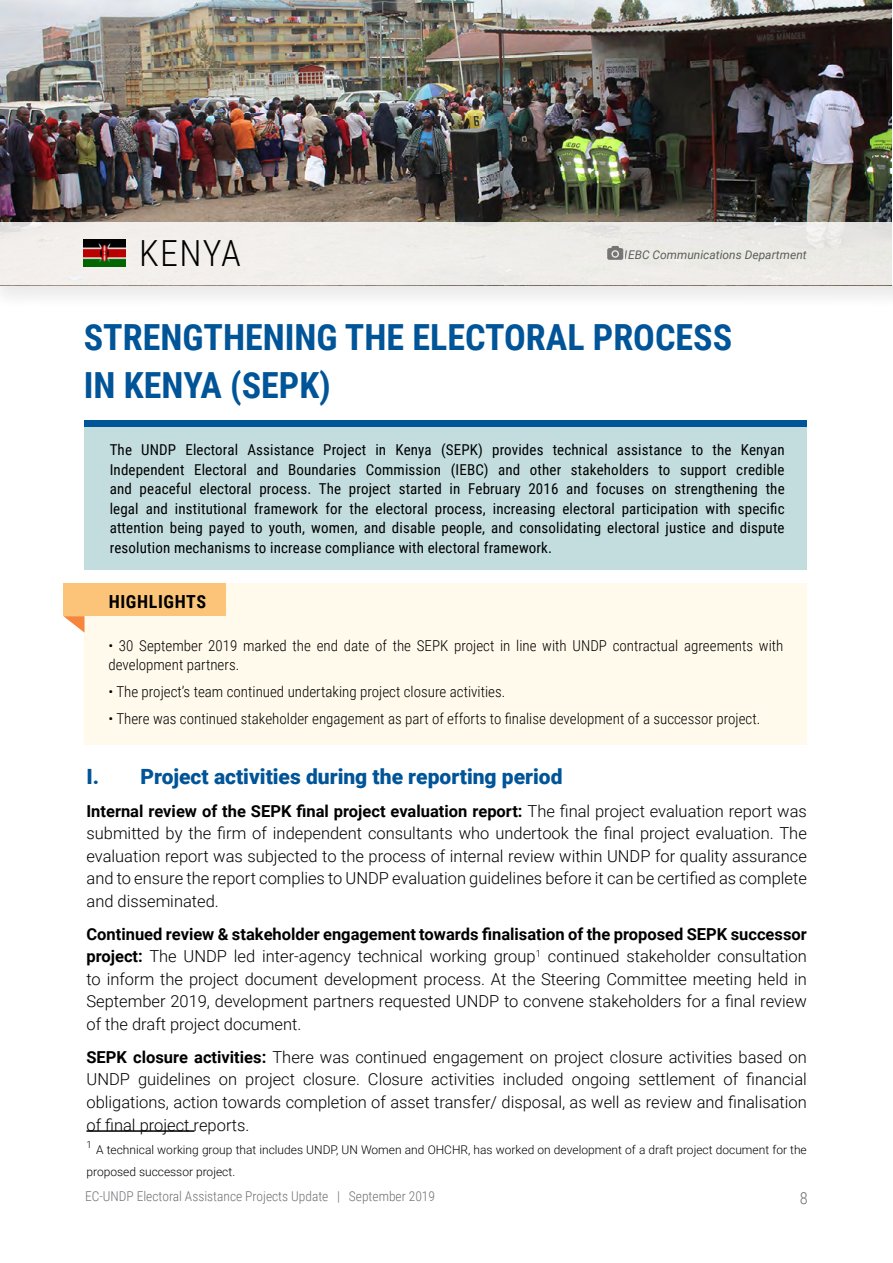
<style>
.page{position:relative;width:893px;height:1263px;background:#fff}
.page>*{position:absolute;margin:0;border:0;box-sizing:border-box;transform-origin:0 0}
.t1{font:700 36px/48px "Roboto Condensed";color:#005498}
.t2{font:300 36px "Roboto Condensed";letter-spacing:.035em;color:#000}
.t3{font:900 21px "Roboto";color:#005498}
.t4{font:700 18px "Roboto Condensed";letter-spacing:.035em;color:#000}
.t5{font:300 16.5px/22.5px "Roboto";color:#000;text-align:justify}
.t6{font:300 16.5px "Roboto Condensed";color:#6f7174}
.t7{font:15px/19.5px "Roboto Condensed";letter-spacing:.01em;color:#000;text-align:justify}
.t8{font:300 15px/19.5px "Roboto Condensed";color:#000}
.t9{font:300 13.5px "Roboto Condensed";color:#6f7174}
.t10{font:300 12px/22.5px "Roboto";color:#000}
.t11{font:italic 12px "Roboto";color:#000}
.t12{font:300 9.6px "Roboto";color:#000}
.s1{font-weight:700}
</style>
<div class="page">
<img style="left:0;top:0;width:892px;height:222px">
<div style="left:0;top:222px;width:893px;height:90px;background:#f6f6f6"></div>
<div style="left:0;top:223px;width:893px;height:62px;background:#efedea"></div>
<svg style="left:607px;top:246px;width:16px;height:14px"></svg>
<img style="left:84px;top:239px;width:41px;height:28px">
<div style="left:84px;top:584px;width:723px;height:161px;background:#fffaeb"></div>
<div style="left:63px;top:584px;width:162px;height:32px;background:#fbc479"></div>
<svg style="left:63px;top:616px;width:22px;height:17px"></svg>
<div style="left:84px;top:424px;width:722px;height:145px;background:#c3dddf"></div>
<div style="left:84px;top:420px;width:722px;height:7px;background:#005498"></div>
<hr style="left:86px;top:1130px;width:108px;height:2px;background:#000">
<h1 class="t2" style="left:139px;top:228px;width:103px">KENYA</h1>
<p class="t11" style="left:625px;top:246px;width:183px">IEBC Communications Department</p>
<h1 class="t1" style="left:84px;top:312px;width:650px">STRENGTHENING THE ELECTORAL PROCESS<br>IN KENYA (SEPK)</h1>
<p class="t7" style="left:110px;top:439px;width:676px">The UNDP Electoral Assistance Project in Kenya (SEPK) provides technical assistance to the Kenyan Independent Electoral and Boundaries Commission (IEBC) and other stakeholders to support credible and peaceful electoral process. The project started in February 2016 and focuses on strengthening the legal and institutional framework for the electoral process, increasing electoral participation with specific attention being payed to youth, women, and disable people, and consolidating electoral justice and dispute resolution mechanisms to increase compliance with electoral framework.</p>
<p class="t4" style="left:109px;top:589px;width:99px">HIGHLIGHTS</p>
<p class="t8" style="left:108px;top:635px;width:676px">• 30 September 2019 marked the end date of the SEPK project in line with UNDP contractual agreements with development partners.</p>
<p class="t8" style="left:108px;top:681px;width:398px">• The project’s team continued undertaking project closure activities.</p>
<p class="t8" style="left:108px;top:708px;width:653px">• There was continued stakeholder engagement as part of efforts to finalise development of a successor project.</p>
<p class="t3" style="left:86px;top:762px;width:478px">I. Project activities during the reporting period</p>
<p class="t5" style="left:86px;top:799px;width:722px"><span class="s1">Internal review of the SEPK final project evaluation report:</span> The final project evaluation report was submitted by the firm of independent consultants who undertook the final project evaluation. The evaluation report was subjected to the process of internal review within UNDP for quality assurance and to ensure the report complies to UNDP evaluation guidelines before it can be certified as complete and disseminated.</p>
<p class="t5" style="left:86px;top:922px;width:722px"><span class="s1">Continued review &amp; stakeholder engagement towards finalisation of the proposed SEPK successor project:</span> The UNDP led inter-agency technical working group<sup>1</sup> continued stakeholder consultation to inform the project document development process. At the Steering Committee meeting held in September 2019, development partners requested UNDP to convene stakeholders for a final review of the draft project document.</p>
<p class="t5" style="left:86px;top:1045px;width:722px"><span class="s1">SEPK closure activities:</span> There was continued engagement on project closure activities based on UNDP guidelines on project closure. Closure activities included ongoing settlement of financial obligations, action towards completion of asset transfer/ disposal, as well as review and finalisation of final project reports.</p>
<p class="t12" style="left:86px;top:1138px;width:7px">1</p>
<p class="t10" style="left:86px;top:1137px;width:722px;text-indent:10px">A technical working group that includes UNDP, UN Women and OHCHR, has worked on development of a draft project document for the proposed successor project.</p>
<p class="t9" style="left:85px;top:1186px;width:351px">EC-UNDP Electoral Assistance Projects Update | September 2019</p>
<p class="t6" style="left:800px;top:1186px;width:10px">8</p>
</div>
